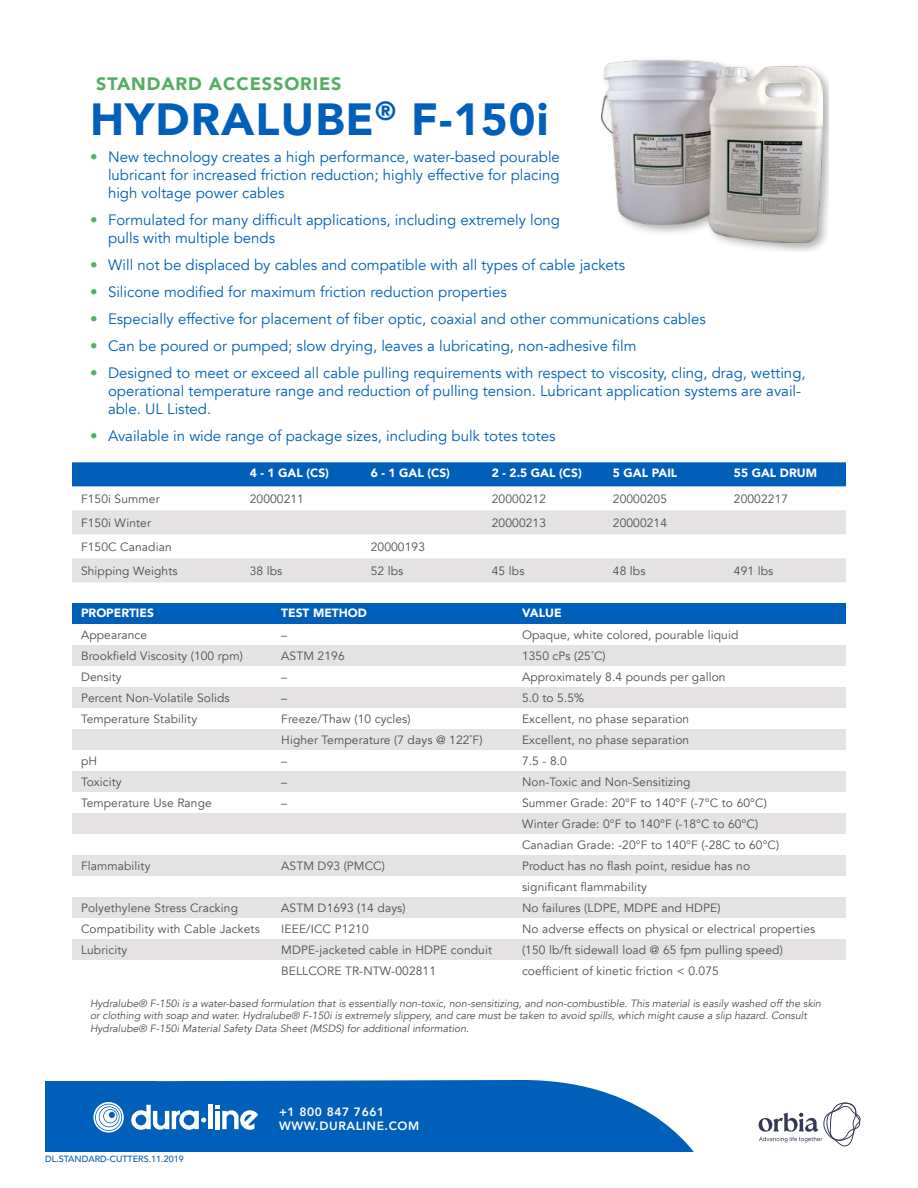
<style>
.page{position:relative;width:918px;height:1188px;background:#fff}
.page>*{position:absolute;margin:0;border:0;box-sizing:border-box;transform-origin:0 0}
.H1_Product_Name_Oran{font:900 45px "Avenir";letter-spacing:.025em;color:#005fb9}
.Category_Green_Stand{font:900 18px "Avenir";letter-spacing:.05em;color:#56ad65}
.t1{font:15px/18px "Avenir";color:#005fb9}
.Table_Body{font:12px "Avenir";letter-spacing:.01em;color:#4d4d4f}
.Table_Column_H2_Hori{font:900 12px "Avenir";color:#fff}
.t2{font:800 12px/14.4px "Avenir";letter-spacing:.05em;color:#fff}
.Table_Footer_Italic{font:italic 10.5px/12.6px "Avenir";color:#4d4d4f}
.t3{font:500 9px "Avenir";color:#005fb9}
.s1{color:#56ad65}
</style>
<div class="page">
<div style="left:598px;top:56px;width:230px;height:196px;background:#231f20;opacity:.35"></div>
<img style="left:602px;top:60px;width:221px;height:183px">
<div style="left:72px;top:462px;width:774px;height:24px;background:#005fb9"></div>
<svg style="left:72px;top:510px;width:774px;height:72px;fill:#e4e2e3"></svg>
<div style="left:72px;top:603px;width:774px;height:21px;background:#005fb9"></div>
<svg style="left:72px;top:645px;width:774px;height:315px;fill:#e4e2e3"></svg>
<svg style="left:90px;top:1080px;width:603px;height:71px;background:#1a6fc0"></svg>
<svg style="left:759px;top:1103px;width:102px;height:43px"></svg>
<svg style="left:45px;top:1082px;width:111px;height:99px;fill:#005fb9"></svg>
<svg style="left:93px;top:1102px;width:31px;height:31px"></svg>
<hr style="left:209px;top:1105px;width:4px;height:24px;background:#fff">
<svg style="left:131px;top:1105px;width:75px;height:25px"></svg>
<svg style="left:215px;top:1105px;width:43px;height:25px"></svg>
<p class="Category_Green_Stand" style="left:96px;top:68px;width:247px">STANDARD ACCESSORIES</p>
<p class="H1_Product_Name_Oran" style="left:90px;top:81px;width:460px">HYDRALUBE<sup>®</sup> F-150i</p>
<p class="t1" style="left:108px;top:148px;width:453px;text-align:justify;text-indent:-18px"><span class="s1">•</span> New technology creates a high performance, water-based pourable lubricant for increased friction reduction; highly effective for placing high voltage power cables</p>
<p class="t1" style="left:108px;top:211px;width:454px;text-indent:-18px"><span class="s1">•</span> Formulated for many difficult applications, including extremely long pulls with multiple bends</p>
<p class="t1" style="left:90px;top:256px;width:537px"><span class="s1">•</span> Will not be displaced by cables and compatible with all types of cable jackets</p>
<p class="t1" style="left:90px;top:283px;width:418px"><span class="s1">•</span> Silicone modified for maximum friction reduction properties</p>
<p class="t1" style="left:90px;top:310px;width:617px"><span class="s1">•</span> Especially effective for placement of fiber optic, coaxial and other communications cables</p>
<p class="t1" style="left:90px;top:337px;width:548px"><span class="s1">•</span> Can be poured or pumped; slow drying, leaves a lubricating, non-adhesive film</p>
<p class="t1" style="left:108px;top:364px;width:699px;text-indent:-18px"><span class="s1">•</span> Designed to meet or exceed all cable pulling requirements with respect to viscosity, cling, drag, wetting, operational temperature range and reduction of pulling tension. Lubricant application systems are avail&shy;able. UL Listed.</p>
<p class="t1" style="left:90px;top:427px;width:467px"><span class="s1">•</span> Available in wide range of package sizes, including bulk totes totes</p>
<p class="Table_Column_H2_Hori" style="left:250px;top:463px;width:81px">4 - 1 GAL (CS)</p>
<p class="Table_Column_H2_Hori" style="left:371px;top:463px;width:81px">6 - 1 GAL (CS)</p>
<p class="Table_Column_H2_Hori" style="left:492px;top:463px;width:91px">2 - 2.5 GAL (CS)</p>
<p class="Table_Column_H2_Hori" style="left:613px;top:463px;width:66px">5 GAL PAIL</p>
<p class="Table_Column_H2_Hori" style="left:734px;top:463px;width:85px">55 GAL DRUM</p>
<p class="Table_Body" style="left:81px;top:492px;width:80px">F150i Summer</p>
<p class="Table_Body" style="left:250px;top:492px;width:56px">20000211</p>
<p class="Table_Body" style="left:492px;top:492px;width:56px">20000212</p>
<p class="Table_Body" style="left:613px;top:492px;width:56px">20000205</p>
<p class="Table_Body" style="left:734px;top:492px;width:56px">20002217</p>
<p class="Table_Body" style="left:81px;top:516px;width:72px">F150i Winter</p>
<p class="Table_Body" style="left:492px;top:516px;width:56px">20000213</p>
<p class="Table_Body" style="left:613px;top:516px;width:56px">20000214</p>
<p class="Table_Body" style="left:81px;top:540px;width:92px">F150C Canadian</p>
<p class="Table_Body" style="left:371px;top:540px;width:56px">20000193</p>
<p class="Table_Body" style="left:81px;top:564px;width:98px">Shipping Weights</p>
<p class="Table_Body" style="left:250px;top:564px;width:34px">38 lbs</p>
<p class="Table_Body" style="left:371px;top:564px;width:34px">52 lbs</p>
<p class="Table_Body" style="left:492px;top:564px;width:34px">45 lbs</p>
<p class="Table_Body" style="left:613px;top:564px;width:34px">48 lbs</p>
<p class="Table_Body" style="left:734px;top:564px;width:41px">491 lbs</p>
<p class="Table_Column_H2_Hori" style="left:81px;top:602px;width:74px">PROPERTIES</p>
<p class="Table_Column_H2_Hori" style="left:281px;top:602px;width:87px">TEST METHOD</p>
<p class="Table_Column_H2_Hori" style="left:522px;top:602px;width:41px">VALUE</p>
<p class="Table_Body" style="left:81px;top:628px;width:68px">Appearance</p>
<p class="Table_Body" style="left:281px;top:628px;width:7px">–</p>
<p class="Table_Body" style="left:522px;top:628px;width:218px">Opaque, white colored, pourable liquid</p>
<p class="Table_Body" style="left:81px;top:649px;width:163px">Brookfield Viscosity (100 rpm)</p>
<p class="Table_Body" style="left:281px;top:649px;width:65px">ASTM 2196</p>
<p class="Table_Body" style="left:522px;top:649px;width:85px">1350 cPs (25˚C)</p>
<p class="Table_Body" style="left:81px;top:670px;width:42px">Density</p>
<p class="Table_Body" style="left:281px;top:670px;width:7px">–</p>
<p class="Table_Body" style="left:522px;top:670px;width:205px">Approximately 8.4 pounds per gallon</p>
<p class="Table_Body" style="left:81px;top:691px;width:150px">Percent Non-Volatile Solids</p>
<p class="Table_Body" style="left:281px;top:691px;width:7px">–</p>
<p class="Table_Body" style="left:522px;top:691px;width:64px">5.0 to 5.5%</p>
<p class="Table_Body" style="left:81px;top:712px;width:118px">Temperature Stability</p>
<p class="Table_Body" style="left:281px;top:712px;width:131px">Freeze/Thaw (10 cycles)</p>
<p class="Table_Body" style="left:522px;top:712px;width:169px">Excellent, no phase separation</p>
<p class="Table_Body" style="left:281px;top:733px;width:203px">Higher Temperature (7 days @ 122˚F)</p>
<p class="Table_Body" style="left:522px;top:733px;width:169px">Excellent, no phase separation</p>
<p class="Table_Body" style="left:81px;top:754px;width:18px">pH</p>
<p class="Table_Body" style="left:281px;top:754px;width:7px">–</p>
<p class="Table_Body" style="left:522px;top:754px;width:46px">7.5 - 8.0</p>
<p class="Table_Body" style="left:81px;top:775px;width:42px">Toxicity</p>
<p class="Table_Body" style="left:281px;top:775px;width:7px">–</p>
<p class="Table_Body" style="left:522px;top:775px;width:170px">Non-Toxic and Non-Sensitizing</p>
<p class="Table_Body" style="left:81px;top:796px;width:132px">Temperature Use Range</p>
<p class="Table_Body" style="left:281px;top:796px;width:7px">–</p>
<p class="Table_Body" style="left:522px;top:796px;width:246px">Summer Grade: 20°F to 140°F (-7°C to 60°C)</p>
<p class="Table_Body" style="left:522px;top:817px;width:238px">Winter Grade: 0°F to 140°F (-18°C to 60°C)</p>
<p class="Table_Body" style="left:522px;top:838px;width:259px">Canadian Grade: -20°F to 140°F (-28C to 60°C)</p>
<p class="Table_Body" style="left:81px;top:859px;width:71px">Flammability</p>
<p class="Table_Body" style="left:281px;top:859px;width:105px">ASTM D93 (PMCC)</p>
<p class="Table_Body" style="left:522px;top:859px;width:230px">Product has no flash point, residue has no</p>
<p class="Table_Body" style="left:522px;top:880px;width:126px">significant flammability</p>
<p class="Table_Body" style="left:81px;top:901px;width:159px">Polyethylene Stress Cracking</p>
<p class="Table_Body" style="left:281px;top:901px;width:126px">ASTM D1693 (14 days)</p>
<p class="Table_Body" style="left:522px;top:901px;width:200px">No failures (LDPE, MDPE and HDPE)</p>
<p class="Table_Body" style="left:81px;top:922px;width:180px">Compatibility with Cable Jackets</p>
<p class="Table_Body" style="left:281px;top:922px;width:89px">IEEE/ICC P1210</p>
<p class="Table_Body" style="left:522px;top:922px;width:295px">No adverse effects on physical or electrical properties</p>
<p class="Table_Body" style="left:81px;top:943px;width:48px">Lubricity</p>
<p class="Table_Body" style="left:281px;top:943px;width:212px">MDPE-jacketed cable in HDPE conduit</p>
<p class="Table_Body" style="left:522px;top:943px;width:262px">(150 lb/ft sidewall load @ 65 fpm pulling speed)</p>
<p class="Table_Body" style="left:281px;top:964px;width:156px">BELLCORE TR-NTW-002811</p>
<p class="Table_Body" style="left:522px;top:964px;width:198px">coefficient of kinetic friction &lt; 0.075</p>
<p class="Table_Footer_Italic" style="left:90px;top:997px;width:733px">Hydralube® F-150i is a water-based formulation that is essentially non-toxic, non-sensitizing, and non-combustible. This material is easily washed off the skin or clothing with soap and water. Hydralube® F-150i is extremely slippery, and care must be taken to avoid spills, which might cause a slip hazard. Consult<br>Hydralube® F-150i Material Safety Data Sheet (MSDS) for additional information.</p>
<p class="t3" style="left:45px;top:1151px;width:140px">DL.STANDARD-CUTTERS.11.2019</p>
<p class="t2" style="left:279px;top:1105px;width:142px">+1 800 847 7661<br>WWW.DURALINE.COM</p>
</div>
